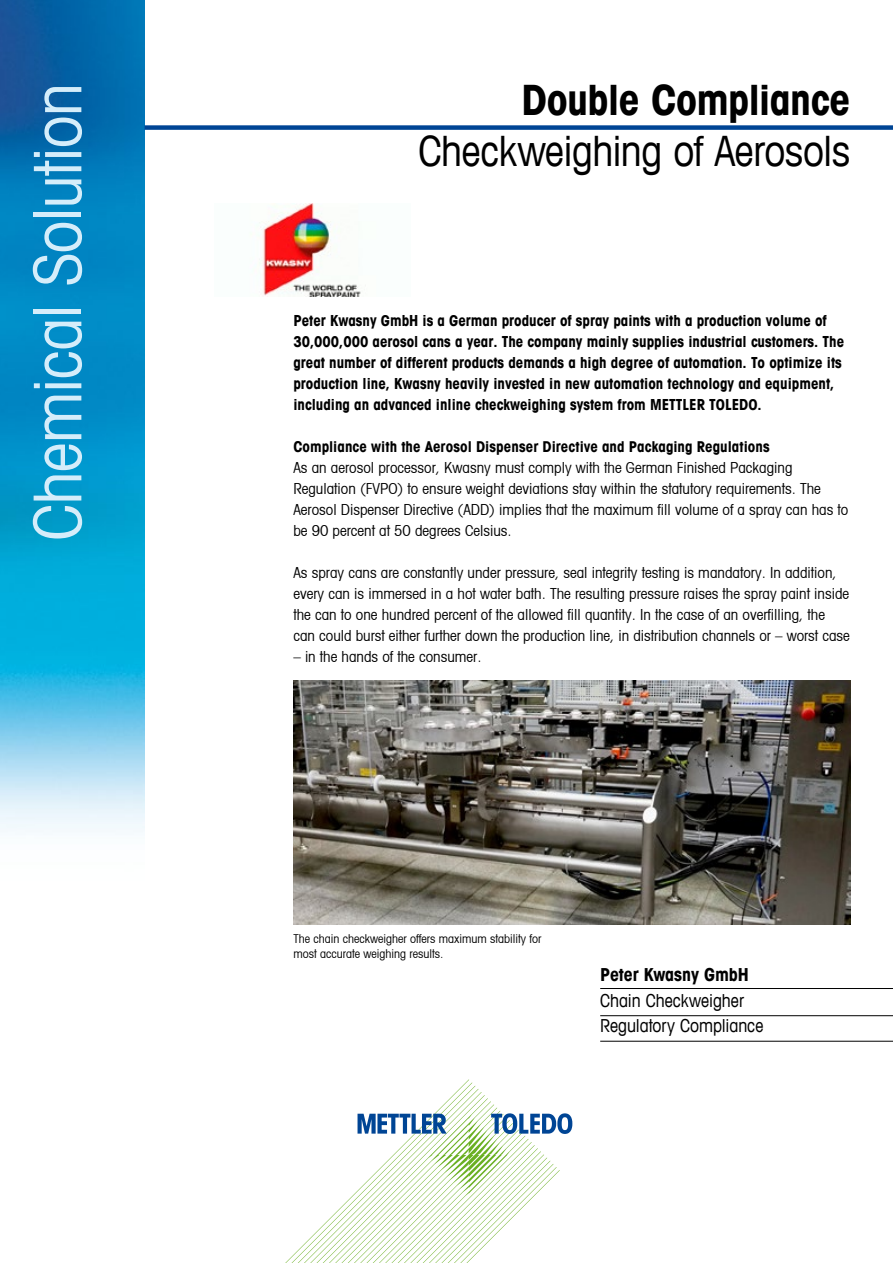
<style>
.page{position:relative;width:893px;height:1263px;background:#fff}
.page>*{position:absolute;margin:0;border:0;box-sizing:border-box;transform-origin:0 0}
.t1{font:condensed 66px "Avant Garde Com";letter-spacing:-.015em;color:#d5edfa}
.t2{font:condensed 42px "Avant Garde Com";letter-spacing:-.015em;color:#000}
.t3{font:700 condensed 42px "Avant Garde Com";letter-spacing:-.015em;color:#000}
.t4{font:condensed 18px/25.5px "Avant Garde Com";color:#000}
.t5{font:700 condensed 18px "Avant Garde Com";letter-spacing:-.005em;color:#000}
.t6{font:condensed 15px/21px "Avant Garde";color:#000}
.t7{font:700 condensed 15px/21px "Avant Garde";color:#000}
.t8{font:700 condensed 15px "Avant Garde Com";color:#000}
.t9{font:condensed 12px/15px "Avant Garde";color:#000}
</style>
<div class="page">
<img style="left:0;top:0;width:145px;height:832px">
<svg style="left:285px;top:1079px;width:287px;height:184px"></svg>
<hr style="left:600px;top:988px;width:293px;height:1px;background:#000">
<hr style="left:600px;top:1015px;width:293px;height:1px;background:#000">
<hr style="left:600px;top:1041px;width:293px;height:1px;background:#000">
<div style="left:145px;top:125px;width:748px;height:5px;background:#004595"></div>
<img style="left:293px;top:680px;width:557px;height:244px">
<img style="left:260px;top:204px;width:106px;height:93px">
<h1 class="t1" style="left:17px;top:540px;width:459px;rotate:-90deg">Chemical Solution</h1>
<h2 class="t3" style="left:522px;top:73px;width:330px">Double Compliance</h2>
<h2 class="t2" style="left:418px;top:125px;width:434px">Checkweighing of Aerosols</h2>
<p class="t7" style="left:293px;top:309px;width:552px">Peter Kwasny GmbH is a German producer of spray paints with a production volume of 30,000,000 aerosol cans a year. The company mainly supplies industrial customers. The great number of different products demands a high degree of automation. To optimize its production line, Kwasny heavily invested in new automation technology and equipment, including an advanced inline checkweighing system from METTLER TOLEDO.</p>
<p class="t8" style="left:293px;top:436px;width:478px">Compliance with the Aerosol Dispenser Directive and Packaging Regulations</p>
<p class="t6" style="left:293px;top:456px;width:556px">As an aerosol processor, Kwasny must comply with the German Finished Packaging Regulation (FVPO) to ensure weight deviations stay within the statutory requirements. The Aerosol Dispenser Directive (ADD) implies that the maximum fill volume of a spray can has to be 90 percent at 50 degrees Celsius.</p>
<p class="t6" style="left:293px;top:561px;width:558px">As spray cans are constantly under pressure, seal integrity testing is mandatory. In addition, every can is immersed in a hot water bath. The resulting pressure raises the spray paint inside the can to one hundred percent of the allowed fill quantity. In the case of an overfilling, the can could burst either further down the production line, in distribution channels or – worst case</p>
<p class="t6" style="left:293px;top:645px;width:190px">– in the hands of the consumer.</p>
<p class="t9" style="left:293px;top:931px;width:249px">The chain checkweigher offers maximum stability for most accurate weighing results.</p>
<p class="t5" style="left:600px;top:963px;width:150px">Peter Kwasny GmbH</p>
<p class="t4" style="left:600px;top:987px;width:165px">Chain Checkweigher<br>Regulatory Compliance</p>
</div>
